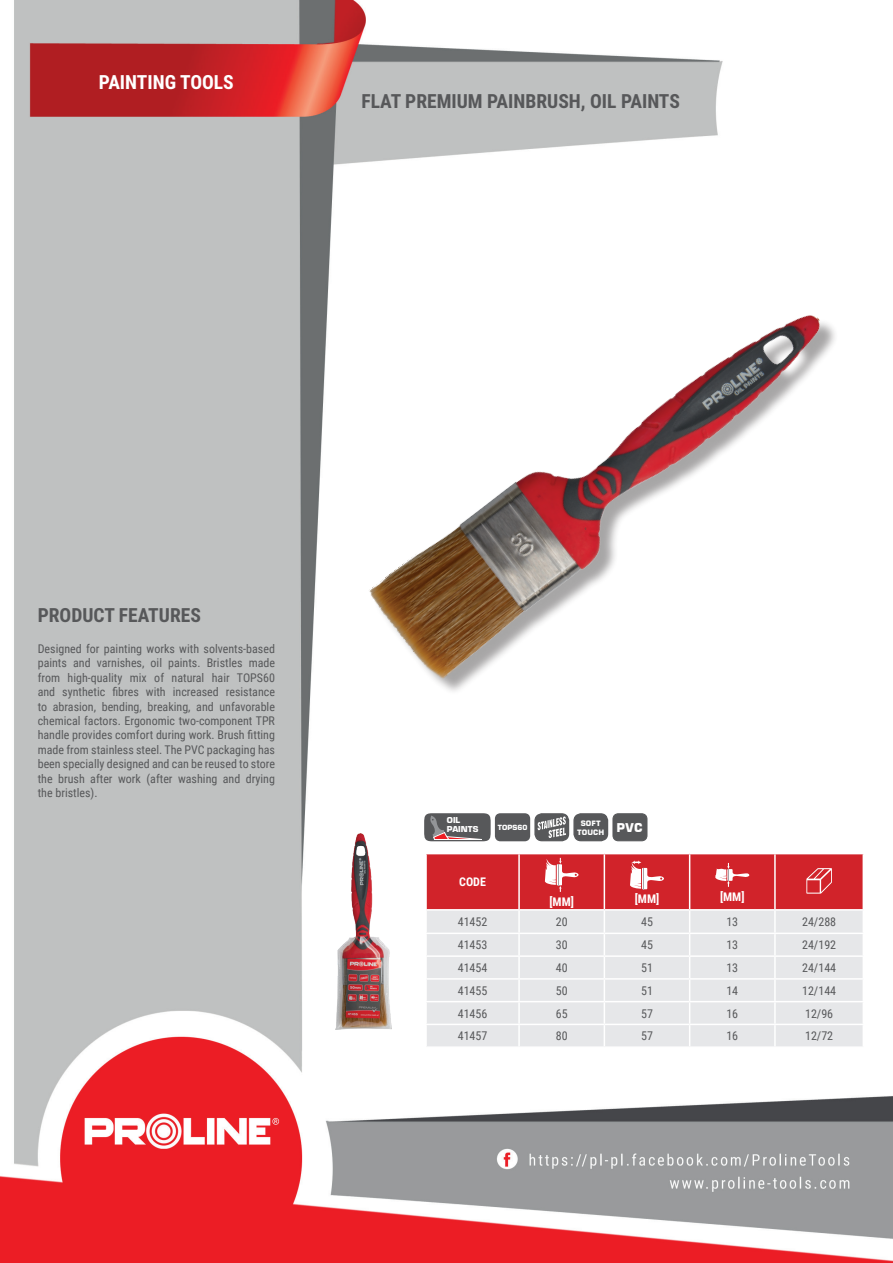
<style>
.page{position:relative;width:893px;height:1263px;background:#fff}
.page>*{position:absolute;margin:0;border:0;box-sizing:border-box;transform-origin:0 0}
.t1{font:700 19.5px "Roboto Condensed";color:#57585a}
.t2{font:700 19.5px "Roboto Condensed";color:#fff}
.t3{font:12px/14.4px "Roboto Condensed";color:#57585a;text-align:justify}
.t4{font:700 12px "Roboto Condensed";color:#fff}
.t5{font:900 9px/8.9px "Eurostile TOT";color:#fff}
.t6{font:900 7.8px "Eurostile TOT";color:#fff}
.t7{font:700 7.35px/8.9px "Square 721 BT";color:#fff}
</style>
<div class="page">
<img style="left:0;top:0;width:893px;height:1263px">
<div style="left:373px;top:318px;width:466px;height:378px;background:#fff"></div>
<img style="left:364px;top:272px;width:489px;height:413px">
<hr style="left:425px;top:854px;width:2px;height:55px;background:#fff">
<hr style="left:425px;top:910px;width:2px;height:22px;background:#fff">
<hr style="left:425px;top:934px;width:2px;height:21px;background:#fff">
<hr style="left:425px;top:957px;width:2px;height:21px;background:#fff">
<hr style="left:425px;top:979px;width:2px;height:22px;background:#fff">
<hr style="left:425px;top:1002px;width:2px;height:22px;background:#fff">
<hr style="left:425px;top:1025px;width:2px;height:21px;background:#fff">
<hr style="left:862px;top:854px;width:2px;height:55px;background:#fff">
<hr style="left:862px;top:910px;width:2px;height:22px;background:#fff">
<hr style="left:862px;top:934px;width:2px;height:21px;background:#fff">
<hr style="left:862px;top:957px;width:2px;height:21px;background:#fff">
<hr style="left:862px;top:979px;width:2px;height:22px;background:#fff">
<hr style="left:862px;top:1002px;width:2px;height:22px;background:#fff">
<hr style="left:862px;top:1025px;width:2px;height:21px;background:#fff">
<hr style="left:775px;top:853px;width:89px;height:1px;background:#fff">
<hr style="left:425px;top:853px;width:94px;height:1px;background:#fff">
<hr style="left:425px;top:909px;width:94px;height:1px;background:#fff">
<hr style="left:775px;top:909px;width:89px;height:1px;background:#fff">
<hr style="left:425px;top:932px;width:94px;height:2px;background:#fff">
<hr style="left:775px;top:932px;width:89px;height:2px;background:#fff">
<hr style="left:425px;top:955px;width:94px;height:2px;background:#fff">
<hr style="left:775px;top:955px;width:89px;height:2px;background:#fff">
<hr style="left:425px;top:978px;width:94px;height:1px;background:#fff">
<hr style="left:775px;top:978px;width:89px;height:1px;background:#fff">
<hr style="left:425px;top:1001px;width:94px;height:1px;background:#fff">
<hr style="left:775px;top:1001px;width:89px;height:1px;background:#fff">
<hr style="left:425px;top:1024px;width:94px;height:1px;background:#fff">
<hr style="left:775px;top:1024px;width:89px;height:1px;background:#fff">
<hr style="left:425px;top:1046px;width:94px;height:2px;background:#fff">
<hr style="left:519px;top:1046px;width:85px;height:2px;background:#fff">
<hr style="left:604px;top:1046px;width:86px;height:2px;background:#fff">
<hr style="left:690px;top:1046px;width:85px;height:2px;background:#fff">
<hr style="left:775px;top:1046px;width:89px;height:2px;background:#fff">
<svg style="left:426px;top:853px;width:437px;height:193px;background:#e2b4b8"></svg>
<svg style="left:424px;top:813px;width:67px;height:28px;background:#6d6769"></svg>
<div style="left:495px;top:813px;width:35px;height:28px;background:#57585a;border-radius:6px"></div>
<div style="left:535px;top:814px;width:34px;height:27px;background:#57585a;border-radius:7px"></div>
<div style="left:534px;top:813px;width:35px;height:28px;border:1px solid #57585a;border-radius:7px"></div>
<svg style="left:538px;top:816px;width:28px;height:22px"></svg>
<div style="left:574px;top:814px;width:34px;height:27px;background:#57585a;border-radius:7px"></div>
<div style="left:573px;top:813px;width:35px;height:28px;border:1px solid #57585a;border-radius:7px"></div>
<svg style="left:612px;top:813px;width:35px;height:28px"></svg>
<img style="left:336px;top:833px;width:56px;height:196px">
<h1 class="t2" style="left:99px;top:69px;width:136px">PAINTING TOOLS</h1>
<h1 class="t1" style="left:361px;top:88px;width:320px">FLAT PREMIUM PAINBRUSH, OIL PAINTS</h1>
<h1 class="t1" style="left:38px;top:601px;width:165px">PRODUCT FEATURES</h1>
<p class="t3" style="left:38px;top:641px;width:239px">Designed for painting works with solvents-based paints and varnishes, oil paints. Bristles made from high-quality mix of natural hair TOPS60 and synthetic fibres with increased resistance to abrasion, bending, breaking, and unfavorable chemical factors. Ergonomic two-component TPR handle provides comfort during work. Brush fitting made from stainless steel. The PVC packaging has been specially designed and can be reused to store the brush after work (after washing and drying the bristles).</p>
<p class="t5" style="left:447px;top:816px;width:33px">OIL<br>PAINTS</p>
<p class="t6" style="left:498px;top:823px;width:31px">TOPS60</p>
<p class="t7" style="left:577px;top:819px;width:67px;text-indent:4px">SOFT<br>TOUCH <sup>PVC</sup></p>
<p class="t4" style="left:459px;top:873px;width:28px">CODE</p>
<p class="t4" style="left:549px;top:893px;width:26px">[MM]</p>
<p class="t4" style="left:635px;top:890px;width:26px">[MM]</p>
<p class="t4" style="left:720px;top:888px;width:26px">[MM]</p>
<p class="t3" style="left:458px;top:914px;width:31px">41452</p>
<p class="t3" style="left:556px;top:914px;width:13px">20</p>
<p class="t3" style="left:641px;top:914px;width:13px">45</p>
<p class="t3" style="left:726px;top:914px;width:13px">13</p>
<p class="t3" style="left:802px;top:914px;width:36px">24/288</p>
<p class="t3" style="left:458px;top:937px;width:31px">41453</p>
<p class="t3" style="left:556px;top:937px;width:13px">30</p>
<p class="t3" style="left:641px;top:937px;width:13px">45</p>
<p class="t3" style="left:726px;top:937px;width:13px">13</p>
<p class="t3" style="left:802px;top:937px;width:36px">24/192</p>
<p class="t3" style="left:458px;top:960px;width:31px">41454</p>
<p class="t3" style="left:556px;top:960px;width:13px">40</p>
<p class="t3" style="left:641px;top:960px;width:13px">51</p>
<p class="t3" style="left:726px;top:960px;width:13px">13</p>
<p class="t3" style="left:802px;top:960px;width:36px">24/144</p>
<p class="t3" style="left:458px;top:983px;width:31px">41455</p>
<p class="t3" style="left:556px;top:983px;width:13px">50</p>
<p class="t3" style="left:641px;top:983px;width:13px">51</p>
<p class="t3" style="left:726px;top:983px;width:13px">14</p>
<p class="t3" style="left:802px;top:983px;width:36px">12/144</p>
<p class="t3" style="left:458px;top:1005px;width:31px">41456</p>
<p class="t3" style="left:556px;top:1005px;width:13px">65</p>
<p class="t3" style="left:641px;top:1005px;width:13px">57</p>
<p class="t3" style="left:726px;top:1005px;width:13px">16</p>
<p class="t3" style="left:805px;top:1005px;width:30px">12/96</p>
<p class="t3" style="left:458px;top:1028px;width:31px">41457</p>
<p class="t3" style="left:556px;top:1028px;width:13px">80</p>
<p class="t3" style="left:641px;top:1028px;width:13px">57</p>
<p class="t3" style="left:726px;top:1028px;width:13px">16</p>
<p class="t3" style="left:805px;top:1028px;width:30px">12/72</p>
</div>
